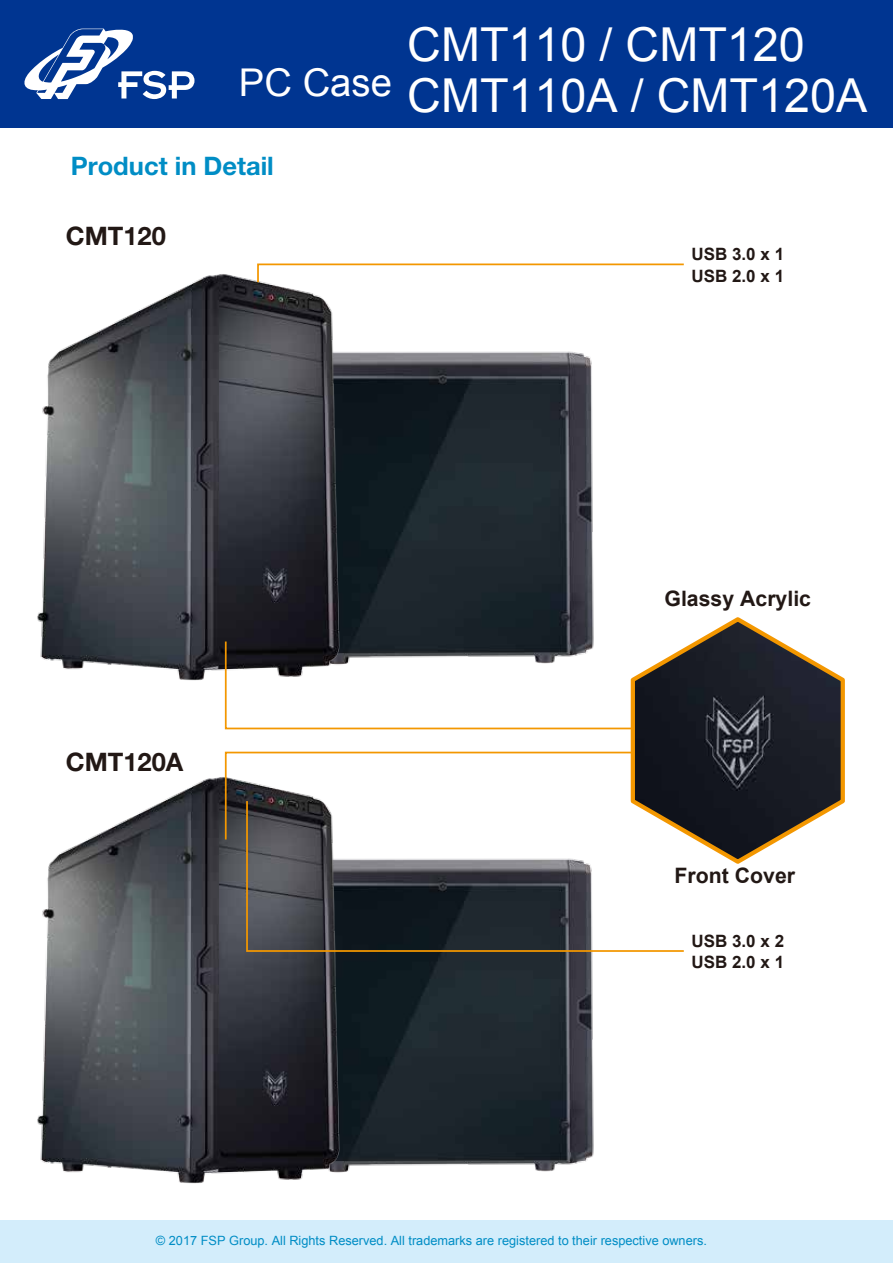
<style>
.page{position:relative;width:893px;height:1263px;background:#fff}
.page>*{position:absolute;margin:0;border:0;box-sizing:border-box;transform-origin:0 0}
.t1{font:46.8px/51px "Arial";color:#fff}
.t2{font:38.25px "Arial";color:#fff}
.t3{font:700 25.5px "Helvetica Neue LT Pro";color:#008dc5}
.t4{font:700 25.5px "Helvetica Neue LT Pro";color:#221815}
.t5{font:700 21.3px "Arial";color:#221815}
.t6{font:700 16.95px/21.3px "Arial";color:#221815}
.t7{font:12.75px "Arial";color:#008dc5}
</style>
<div class="page">
<div style="left:0;top:1220px;width:893px;height:43px;background:#d3edfb"></div>
<img style="left:391px;top:953px;width:203px;height:219px">
<img style="left:391px;top:351px;width:203px;height:289px">
<img style="left:37px;top:274px;width:354px;height:383px">
<img style="left:37px;top:657px;width:354px;height:527px">
<svg style="left:224px;top:640px;width:405px;height:90px"></svg>
<svg style="left:224px;top:751px;width:405px;height:90px"></svg>
<svg style="left:256px;top:263px;width:428px;height:21px"></svg>
<svg style="left:629px;top:617px;width:216px;height:247px"></svg>
<svg style="left:245px;top:799px;width:440px;height:154px"></svg>
<div style="left:0;top:0;width:893px;height:128px;background:#003591"></div>
<svg style="left:24px;top:28px;width:170px;height:71px"></svg>
<h2 class="t2" style="left:239px;top:58px;width:155px">PC Case</h2>
<h3 class="t3" style="left:71px;top:150px;width:205px">Product in Detail</h3>
<h1 class="t1" style="left:407px;top:20px;width:462px">CMT110 / CMT120<br>CMT110A / CMT120A</h1>
<h3 class="t4" style="left:66px;top:220px;width:102px">CMT120</h3>
<h3 class="t6" style="left:691px;top:244px;width:94px">USB 3.0 x 1<br>USB 2.0 x 1</h3>
<h3 class="t4" style="left:66px;top:746px;width:119px">CMT120A</h3>
<h3 class="t5" style="left:664px;top:584px;width:148px">Glassy Acrylic</h3>
<h3 class="t5" style="left:675px;top:861px;width:122px">Front Cover</h3>
<h3 class="t6" style="left:691px;top:931px;width:94px">USB 3.0 x 2<br>USB 2.0 x 1</h3>
<p class="t7" style="left:156px;top:1232px;width:553px">© 2017 FSP Group. All Rights Reserved. All trademarks are registered to their respective owners.</p>
</div>
